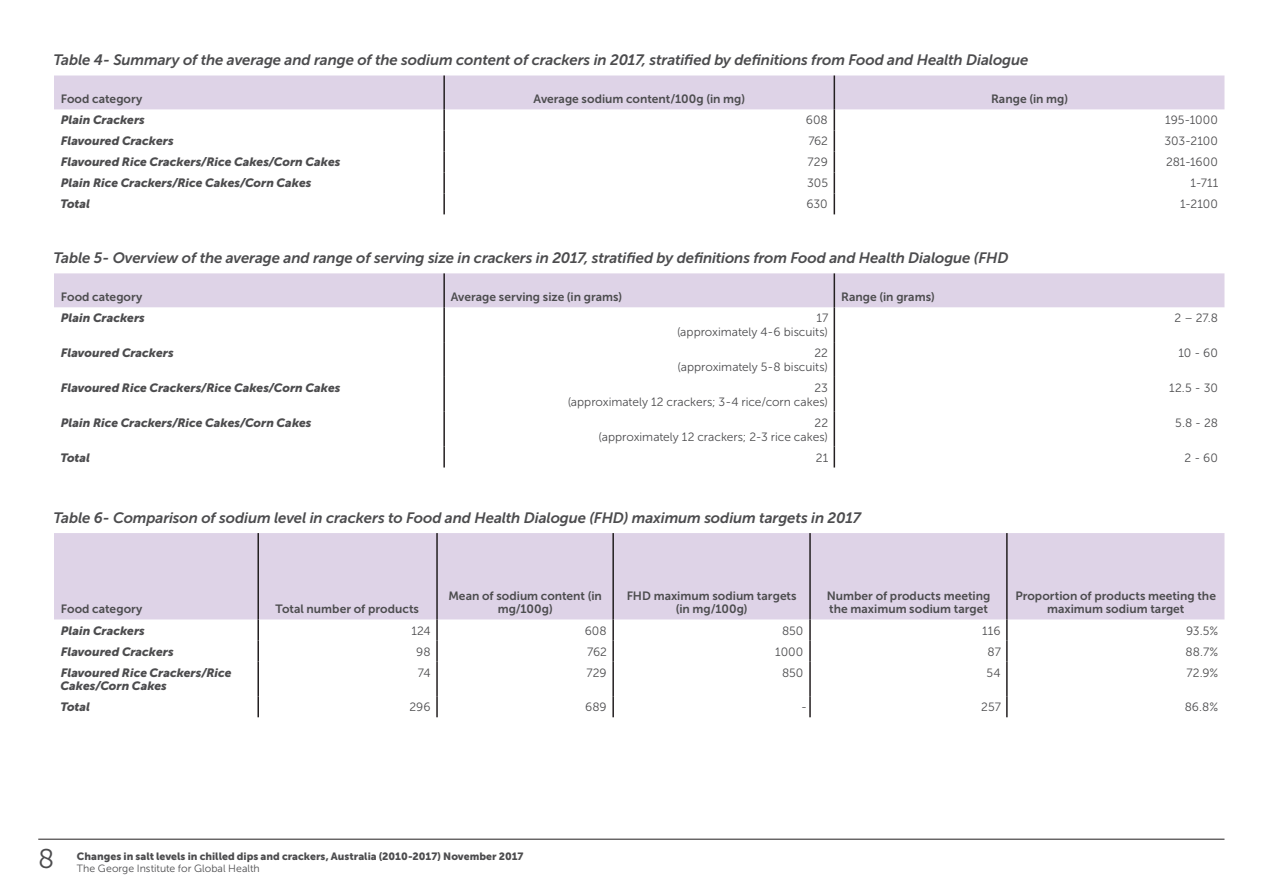
<style>
.page{position:relative;width:1263px;height:893px;background:#fff}
.page>*{position:absolute;margin:0;border:0;box-sizing:border-box;transform-origin:0 0}
.t1{font:27px "Museo Sans 300";color:#4c4c4e}
.t2{font:italic 15px "Museo Sans 700";letter-spacing:-.01em;color:#4c4c4e}
.t3{font:italic 12px/13.8px "Museo Sans 900";color:#4c4c4e}
.t4{font:12px/13.8px "Museo Sans 700";color:#4c4c4e;text-align:center}
.t5{font:12px/13.8px "Museo Sans 300";color:#4c4c4e;text-align:right}
.t6{font:10.5px "Museo Sans 900";color:#4c4c4e}
.t7{font:10.5px "Museo Sans 300";letter-spacing:.005em;color:#4c4c4e}
</style>
<div class="page">
<hr style="left:38px;top:839px;width:1186px;height:1px;background:#231f20">
<div style="left:54px;top:76px;width:1170px;height:33px;background:#ded3e7"></div>
<hr style="left:443px;top:76px;width:2px;height:33px;background:#231f20">
<hr style="left:833px;top:76px;width:2px;height:33px;background:#231f20">
<hr style="left:443px;top:109px;width:2px;height:21px;background:#231f20">
<hr style="left:833px;top:109px;width:2px;height:21px;background:#231f20">
<hr style="left:443px;top:130px;width:2px;height:21px;background:#231f20">
<hr style="left:833px;top:130px;width:2px;height:21px;background:#231f20">
<hr style="left:443px;top:151px;width:2px;height:21px;background:#231f20">
<hr style="left:833px;top:151px;width:2px;height:21px;background:#231f20">
<hr style="left:443px;top:172px;width:2px;height:21px;background:#231f20">
<hr style="left:833px;top:172px;width:2px;height:21px;background:#231f20">
<hr style="left:443px;top:193px;width:2px;height:21px;background:#231f20">
<hr style="left:833px;top:193px;width:2px;height:21px;background:#231f20">
<div style="left:54px;top:273px;width:1170px;height:34px;background:#ded3e7"></div>
<hr style="left:443px;top:273px;width:2px;height:34px;background:#231f20">
<hr style="left:833px;top:273px;width:2px;height:34px;background:#231f20">
<hr style="left:443px;top:307px;width:2px;height:35px;background:#231f20">
<hr style="left:833px;top:307px;width:2px;height:35px;background:#231f20">
<hr style="left:443px;top:342px;width:2px;height:35px;background:#231f20">
<hr style="left:833px;top:342px;width:2px;height:35px;background:#231f20">
<hr style="left:443px;top:377px;width:2px;height:35px;background:#231f20">
<hr style="left:833px;top:377px;width:2px;height:35px;background:#231f20">
<hr style="left:443px;top:412px;width:2px;height:34px;background:#231f20">
<hr style="left:833px;top:412px;width:2px;height:34px;background:#231f20">
<hr style="left:443px;top:446px;width:2px;height:21px;background:#231f20">
<hr style="left:833px;top:446px;width:2px;height:21px;background:#231f20">
<div style="left:54px;top:533px;width:1170px;height:86px;background:#ded3e7"></div>
<hr style="left:257px;top:533px;width:2px;height:86px;background:#231f20">
<hr style="left:436px;top:533px;width:2px;height:86px;background:#231f20">
<hr style="left:612px;top:533px;width:2px;height:86px;background:#231f20">
<hr style="left:809px;top:533px;width:2px;height:86px;background:#231f20">
<hr style="left:1006px;top:533px;width:2px;height:86px;background:#231f20">
<hr style="left:257px;top:619px;width:2px;height:21px;background:#231f20">
<hr style="left:436px;top:619px;width:2px;height:21px;background:#231f20">
<hr style="left:612px;top:619px;width:2px;height:21px;background:#231f20">
<hr style="left:809px;top:619px;width:2px;height:21px;background:#231f20">
<hr style="left:1006px;top:619px;width:2px;height:21px;background:#231f20">
<hr style="left:257px;top:640px;width:2px;height:21px;background:#231f20">
<hr style="left:436px;top:640px;width:2px;height:21px;background:#231f20">
<hr style="left:612px;top:640px;width:2px;height:21px;background:#231f20">
<hr style="left:809px;top:640px;width:2px;height:21px;background:#231f20">
<hr style="left:1006px;top:640px;width:2px;height:21px;background:#231f20">
<hr style="left:257px;top:661px;width:2px;height:35px;background:#231f20">
<hr style="left:436px;top:661px;width:2px;height:35px;background:#231f20">
<hr style="left:612px;top:661px;width:2px;height:35px;background:#231f20">
<hr style="left:809px;top:661px;width:2px;height:35px;background:#231f20">
<hr style="left:1006px;top:661px;width:2px;height:35px;background:#231f20">
<hr style="left:257px;top:696px;width:2px;height:21px;background:#231f20">
<hr style="left:436px;top:696px;width:2px;height:21px;background:#231f20">
<hr style="left:612px;top:696px;width:2px;height:21px;background:#231f20">
<hr style="left:809px;top:696px;width:2px;height:21px;background:#231f20">
<hr style="left:1006px;top:696px;width:2px;height:21px;background:#231f20">
<p class="t2" style="left:53px;top:55px;width:976px">Table 4- Summary of the average and range of the sodium content of crackers in 2017, stratified by definitions from Food and Health Dialogue</p>
<p class="t4" style="left:61px;top:94px;width:83px">Food category</p>
<p class="t4" style="left:533px;top:94px;width:213px">Average sodium content/100g (in mg)</p>
<p class="t4" style="left:991px;top:94px;width:79px">Range (in mg)</p>
<p class="t3" style="left:61px;top:115px;width:85px">Plain Crackers</p>
<p class="t5" style="left:806px;top:115px;width:23px">608</p>
<p class="t5" style="left:1165px;top:115px;width:54px">195-1000</p>
<p class="t3" style="left:61px;top:136px;width:114px">Flavoured Crackers</p>
<p class="t5" style="left:808px;top:136px;width:21px">762</p>
<p class="t5" style="left:1164px;top:136px;width:55px">303-2100</p>
<p class="t3" style="left:61px;top:157px;width:281px">Flavoured Rice Crackers/Rice Cakes/Corn Cakes</p>
<p class="t5" style="left:808px;top:157px;width:22px">729</p>
<p class="t5" style="left:1166px;top:157px;width:53px">281-1600</p>
<p class="t3" style="left:61px;top:178px;width:252px">Plain Rice Crackers/Rice Cakes/Corn Cakes</p>
<p class="t5" style="left:807px;top:178px;width:22px">305</p>
<p class="t5" style="left:1190px;top:178px;width:29px">1-711</p>
<p class="t3" style="left:60px;top:199px;width:31px">Total</p>
<p class="t5" style="left:806px;top:199px;width:23px">630</p>
<p class="t5" style="left:1180px;top:199px;width:39px">1-2100</p>
<p class="t2" style="left:53px;top:252px;width:956px">Table 5- Overview of the average and range of serving size in crackers in 2017, stratified by definitions from Food and Health Dialogue (FHD</p>
<p class="t4" style="left:61px;top:292px;width:83px">Food category</p>
<p class="t4" style="left:451px;top:292px;width:173px">Average serving size (in grams)</p>
<p class="t4" style="left:841px;top:292px;width:95px">Range (in grams)</p>
<p class="t3" style="left:61px;top:313px;width:85px">Plain Crackers</p>
<p class="t5" style="left:677px;top:313px;width:153px">17<br>(approximately 4-6 biscuits)</p>
<p class="t5" style="left:1174px;top:313px;width:45px">2 – 27.8</p>
<p class="t3" style="left:61px;top:347px;width:114px">Flavoured Crackers</p>
<p class="t5" style="left:677px;top:347px;width:152px">22<br>(approximately 5-8 biscuits)</p>
<p class="t5" style="left:1178px;top:347px;width:41px">10 - 60</p>
<p class="t3" style="left:61px;top:382px;width:281px">Flavoured Rice Crackers/Rice Cakes/Corn Cakes</p>
<p class="t5" style="left:568px;top:382px;width:262px">23<br>(approximately 12 crackers; 3-4 rice/corn cakes)</p>
<p class="t5" style="left:1169px;top:382px;width:50px">12.5 - 30</p>
<p class="t3" style="left:61px;top:417px;width:252px">Plain Rice Crackers/Rice Cakes/Corn Cakes</p>
<p class="t5" style="left:598px;top:417px;width:231px">22<br>(approximately 12 crackers; 2-3 rice cakes)</p>
<p class="t5" style="left:1175px;top:417px;width:44px">5.8 - 28</p>
<p class="t3" style="left:60px;top:452px;width:31px">Total</p>
<p class="t5" style="left:816px;top:452px;width:14px">21</p>
<p class="t5" style="left:1184px;top:452px;width:35px">2 - 60</p>
<p class="t2" style="left:53px;top:512px;width:809px">Table 6- Comparison of sodium level in crackers to Food and Health Dialogue (FHD) maximum sodium targets in 2017</p>
<p class="t4" style="left:61px;top:604px;width:83px">Food category</p>
<p class="t4" style="left:276px;top:604px;width:145px">Total number of products</p>
<p class="t4" style="left:448px;top:590px;width:155px">Mean of sodium content (in mg/100g)</p>
<p class="t4" style="left:627px;top:590px;width:171px">FHD maximum sodium targets (in mg/100g)</p>
<p class="t4" style="left:827px;top:590px;width:165px;text-align:left">Number of products meeting the maximum sodium target</p>
<p class="t4" style="left:1015px;top:590px;width:202px">Proportion of products meeting the maximum sodium target</p>
<p class="t3" style="left:61px;top:625px;width:85px">Plain Crackers</p>
<p class="t5" style="left:411px;top:625px;width:21px">124</p>
<p class="t5" style="left:585px;top:625px;width:23px">608</p>
<p class="t5" style="left:782px;top:625px;width:23px">850</p>
<p class="t5" style="left:982px;top:625px;width:20px">116</p>
<p class="t5" style="left:1186px;top:625px;width:33px">93.5%</p>
<p class="t3" style="left:61px;top:646px;width:114px">Flavoured Crackers</p>
<p class="t5" style="left:416px;top:646px;width:16px">98</p>
<p class="t5" style="left:587px;top:646px;width:21px">762</p>
<p class="t5" style="left:775px;top:646px;width:30px">1000</p>
<p class="t5" style="left:987px;top:646px;width:15px">87</p>
<p class="t5" style="left:1185px;top:646px;width:34px">88.7%</p>
<p class="t3" style="left:61px;top:667px;width:173px">Flavoured Rice Crackers/Rice<br>Cakes/Corn Cakes</p>
<p class="t5" style="left:418px;top:667px;width:14px">74</p>
<p class="t5" style="left:586px;top:667px;width:22px">729</p>
<p class="t5" style="left:782px;top:667px;width:23px">850</p>
<p class="t5" style="left:986px;top:667px;width:16px">54</p>
<p class="t5" style="left:1186px;top:667px;width:33px">72.9%</p>
<p class="t3" style="left:60px;top:701px;width:31px">Total</p>
<p class="t5" style="left:409px;top:701px;width:23px">296</p>
<p class="t5" style="left:585px;top:701px;width:23px">689</p>
<p class="t5" style="left:801px;top:701px;width:7px">-</p>
<p class="t5" style="left:981px;top:701px;width:21px">257</p>
<p class="t5" style="left:1185px;top:701px;width:35px">86.8%</p>
<h1 class="t1" style="left:38px;top:848px;width:18px">8</h1>
<p class="t6" style="left:77px;top:852px;width:448px">Changes in salt levels in chilled dips and crackers, Australia (2010-2017) November 2017</p>
<p class="t7" style="left:77px;top:864px;width:184px">The George Institute for Global Health</p>
</div>
